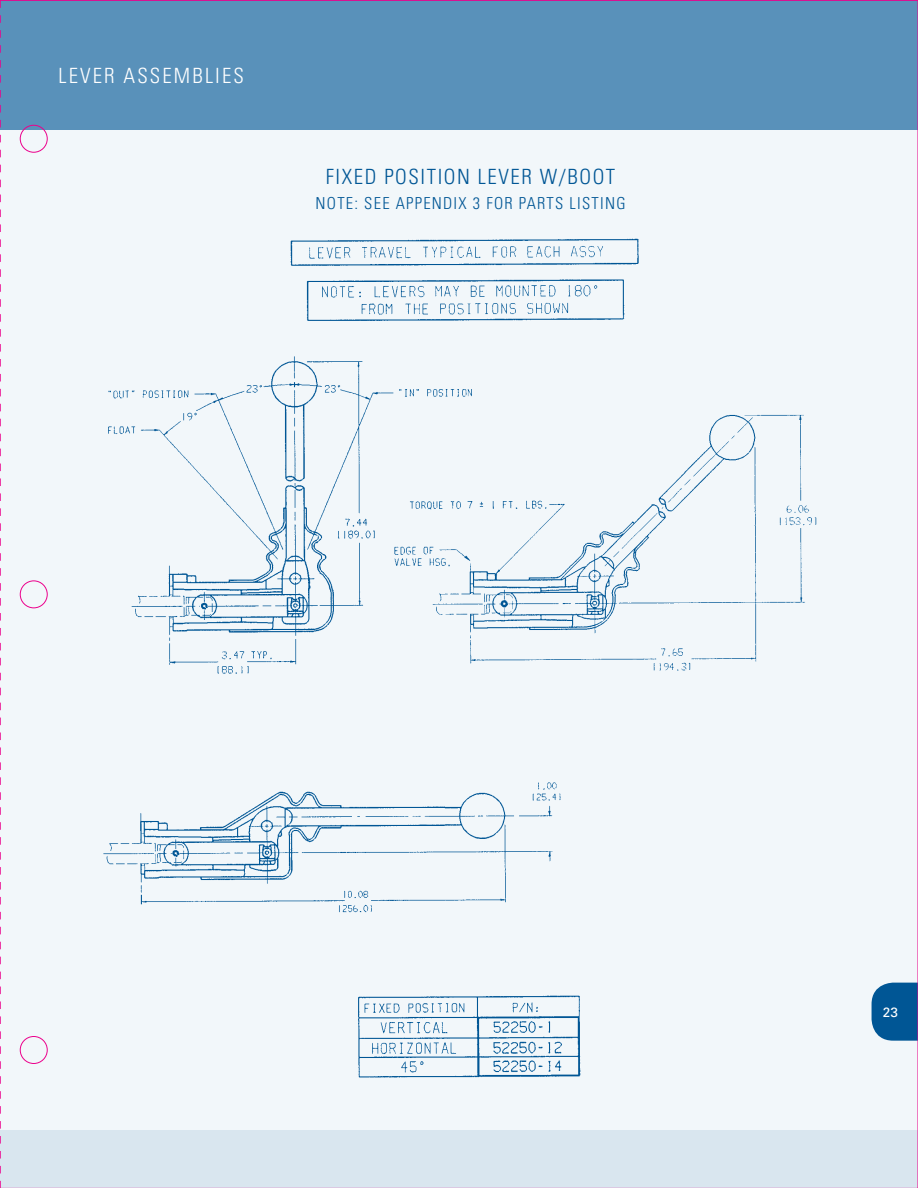
<style>
.page{position:relative;width:918px;height:1188px;background:#fff}
.page>*{position:absolute;margin:0;border:0;box-sizing:border-box;transform-origin:0 0}
.t1{font:300 condensed 21px "Univers";letter-spacing:.075em;color:#005695}
.t2{font:300 condensed 21px "Univers";letter-spacing:.1em;color:#fff}
.t3{font:300 condensed 16.5px "Univers";letter-spacing:.075em;color:#005695}
.t4{font:13.5px "Univers";color:#fff}
</style>
<div class="page">
<div style="left:0;top:0;width:918px;height:1174px;background:#f2f7fa"></div>
<svg style="left:872px;top:983px;width:44px;height:58px;background:#10619c"></svg>
<div style="left:0;top:1130px;width:918px;height:58px;background:#d9e6ef"></div>
<div style="left:0;top:0;width:918px;height:130px;background:#5991ba"></div>
<img style="left:103px;top:238px;width:714px;height:840px">
<svg style="left:20px;top:125px;width:28px;height:939px"></svg>
<svg style="left:0;top:0;width:1px;height:1188px"></svg>
<p class="t2" style="left:59px;top:63px;width:78px">LEVER ASS</p>
<p class="t2" style="left:163px;top:63px;width:24px">EMBLI</p>
<p class="t2" style="left:222px;top:63px;width:21px">ES</p>
<p class="t1" style="left:326px;top:164px;width:291px">FIXED POSITION LEVER W/BOOT</p>
<p class="t3" style="left:316px;top:194px;width:300px">NOTE: SEE APPEN DIX 3 FOR PARTS LISTING</p>
<p class="t4" style="left:883px;top:1004px;width:17px">23</p>
</div>
